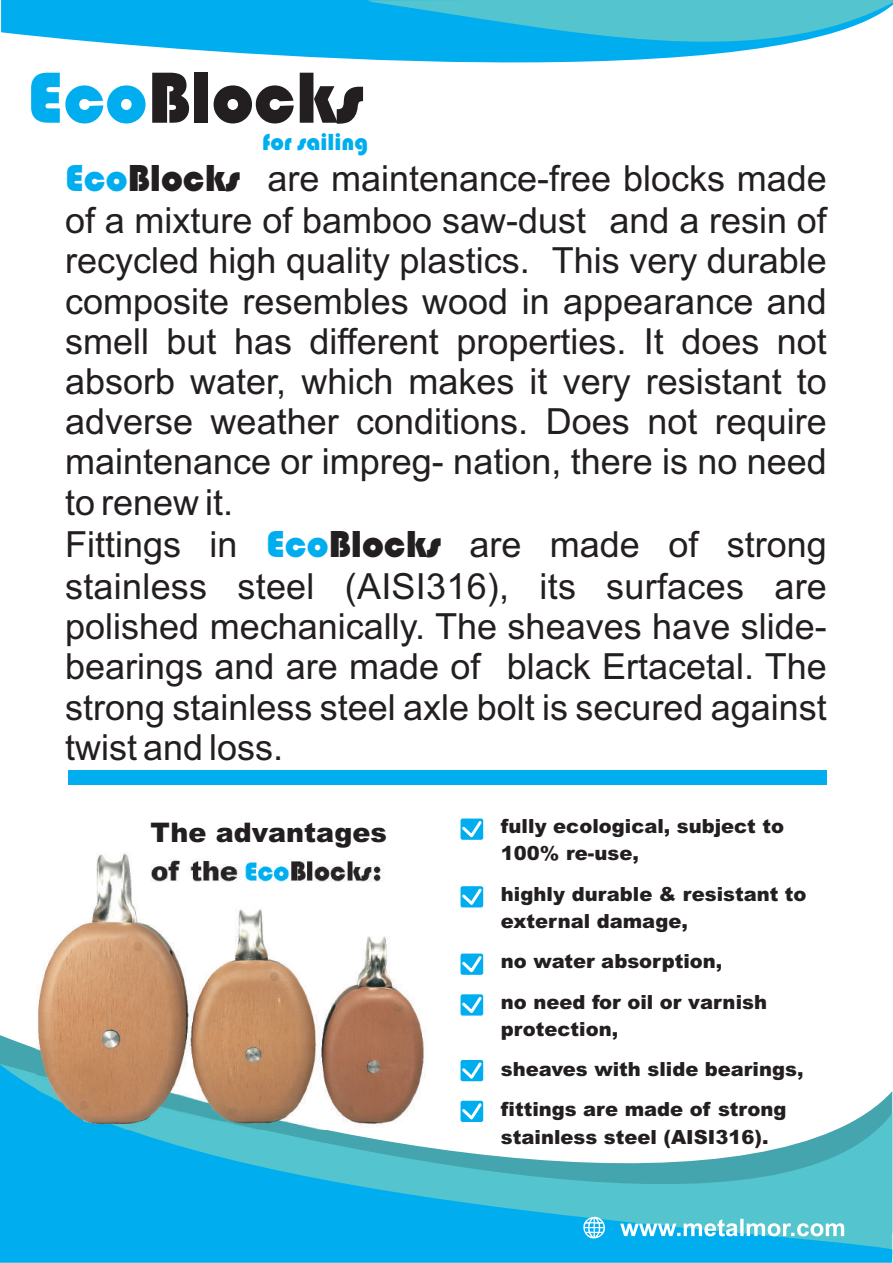
<style>
.page{position:relative;width:893px;height:1263px;background:#fff}
.page>*{position:absolute;margin:0;border:0;box-sizing:border-box;transform-origin:0 0}
.t1{font:75px "Bauhaus 93";color:#231f20}
.t2{font:36px/40.5px "Arial";color:#231f20}
.t3{font:900 27px "Arial";color:#231f20}
.t4{font:24.15px "Bauhaus 93";color:#00aeef}
.t5{font:900 19.5px/40.2px "Arial";color:#231f20}
.s1{color:#00aeef}
.s2{font-family:"Bauhaus 93";font-size:39px;color:#00aeef}
.s3{font-family:"Bauhaus 93";font-size:39px}
</style>
<div class="page">
<svg style="left:460px;top:818px;width:24px;height:22px"></svg>
<svg style="left:460px;top:886px;width:24px;height:22px"></svg>
<svg style="left:460px;top:953px;width:24px;height:22px"></svg>
<svg style="left:460px;top:994px;width:24px;height:22px"></svg>
<svg style="left:0;top:1035px;width:484px;height:29px"></svg>
<svg style="left:0;top:1064px;width:893px;height:199px"></svg>
<div style="left:68px;top:770px;width:759px;height:14px;background:#00aeef"></div>
<svg style="left:1px;top:0;width:367px;height:60px;fill:#00aeef"></svg>
<svg style="left:368px;top:0;width:525px;height:63px"></svg>
<img style="left:36px;top:852px;width:410px;height:277px">
<svg style="left:620px;top:1219px;width:224px;height:17px"></svg>
<svg style="left:583px;top:1217px;width:22px;height:21px"></svg>
<h1 class="t1" style="left:27px;top:55px;width:338px"><span class="s1">Eco</span>Blocks</h1>
<p class="t4" style="left:262px;top:129px;width:108px">for sailing</p>
<p class="t2" style="left:65px;top:162px;width:763px"><span class="s2">Eco</span><span class="s3">Blocks</span> are maintenance-free blocks made</p>
<p class="t2" style="left:65px;top:203px;width:763px">of a mixture of bamboo saw-dust and a resin of recycled high quality plastics. This very durable composite resembles wood in appearance and smell but has different properties. It does not absorb water, which makes it very resistant to adverse weather conditions. Does not require maintenance or impreg- nation, there is no need to renew it.<br>Fittings in<br>stainless steel (AISI316), its surfaces are polished mechanically. The sheaves have slide&shy;bearings and are made of black Ertacetal. The strong stainless steel axle bolt is secured against twist and loss.</p>
<p class="t2" style="left:266px;top:528px;width:562px"><span class="s2">Eco</span><span class="s3">Blocks</span> are made of strong</p>
<p class="t3" style="left:150px;top:823px;width:238px">The advantages</p>
<p class="t5" style="left:501px;top:814px;width:285px;line-height:27.5px">fully ecological, subject to<br>100% re-use,</p>
<p class="t5" style="left:501px;top:882px;width:307px;line-height:27.5px">highly durable &amp; resistant to external damage,</p>
<p class="t5" style="left:501px;top:943px;width:268px">no water absorption,<br>no need for oil or varnish</p>
<p class="t5" style="left:501px;top:1011px;width:304px">protection,<br>sheaves with slide bearings, fittings are made of strong</p>
<p class="t5" style="left:501px;top:1119px;width:269px">stainless steel (AISI316).</p>
</div>
